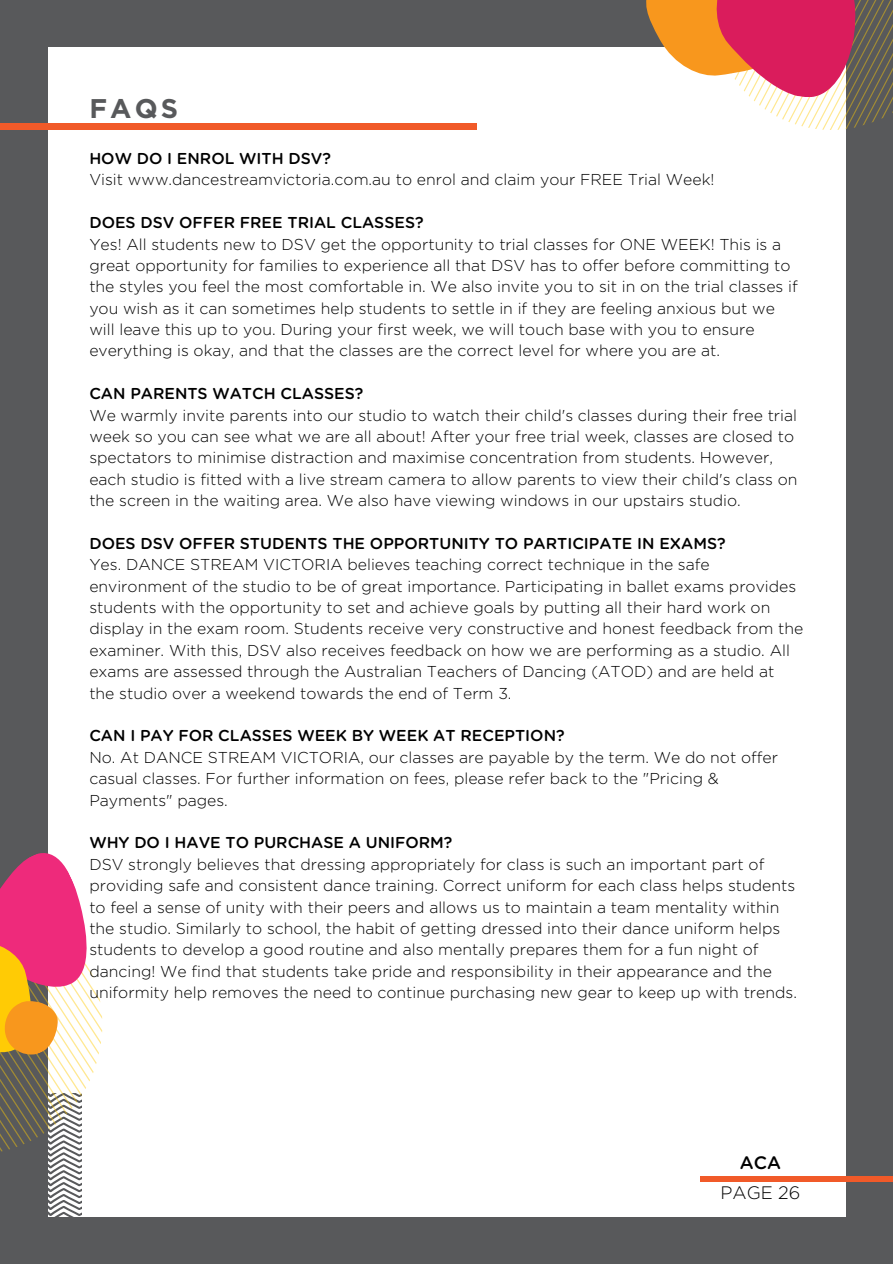
<style>
.page{position:relative;width:893px;height:1264px;background:#fff}
.page>*{position:absolute;margin:0;border:0;box-sizing:border-box;transform-origin:0 0}
.t1{font:700 27px "Gotham";color:#58595b}
.t2{font:300 18px "Gotham";color:#000}
.t3{font:500 18px "Gotham Rounded";color:#000}
.t4{font:300 15.75px/21.3px "Gotham";color:#000}
.t5{font:500 15.75px "Gotham Rounded";color:#000}
</style>
<div class="page">
<div style="left:0;top:0;width:892px;height:1263px;background:#58595b"></div>
<div style="left:48px;top:47px;width:797px;height:1169px;background:#fff"></div>
<hr style="left:700px;top:1176px;width:192px;height:4px;background:#f15a29">
<svg style="left:646px;top:0;width:246px;height:130px"></svg>
<svg style="left:0;top:853px;width:126px;height:364px"></svg>
<div style="left:0;top:124px;width:476px;height:6px;background:#f15a29"></div>
<p class="t1" style="left:89px;top:93px;width:90px">FAQS</p>
<p class="t5" style="left:89px;top:151px;width:243px">HOW DO I ENROL WITH DSV?</p>
<p class="t4" style="left:89px;top:170px;width:626px">Visit www.dancestreamvictoria.com.au to enrol and claim your FREE Trial Week!</p>
<p class="t5" style="left:89px;top:215px;width:336px">DOES DSV OFFER FREE TRIAL CLASSES?</p>
<p class="t4" style="left:89px;top:234px;width:710px">Yes! All students new to DSV get the opportunity to trial classes for ONE WEEK! This is a great opportunity for families to experience all that DSV has to offer before committing to the styles you feel the most comfortable in. We also invite you to sit in on the trial classes if you wish as it can sometimes help students to settle in if they are feeling anxious but we will leave this up to you. During your first week, we will touch base with you to ensure everything is okay, and that the classes are the correct level for where you are at.</p>
<p class="t5" style="left:89px;top:386px;width:275px">CAN PARENTS WATCH CLASSES?</p>
<p class="t4" style="left:89px;top:405px;width:709px">We warmly invite parents into our studio to watch their child's classes during their free trial week so you can see what we are all about! After your free trial week, classes are closed to spectators to minimise distraction and maximise concentration from students. However, each studio is fitted with a live stream camera to allow parents to view their child's class on the screen in the waiting area. We also have viewing windows in our upstairs studio.</p>
<p class="t5" style="left:89px;top:536px;width:637px">DOES DSV OFFER STUDENTS THE OPPORTUNITY TO PARTICIPATE IN EXAMS?</p>
<p class="t4" style="left:89px;top:555px;width:715px">Yes. DANCE STREAM VICTORIA believes teaching correct technique in the safe environment of the studio to be of great importance. Participating in ballet exams provides students with the opportunity to set and achieve goals by putting all their hard work on display in the exam room. Students receive very constructive and honest feedback from the examiner. With this, DSV also receives feedback on how we are performing as a studio. All exams are assessed through the Australian Teachers of Dancing (ATOD) and are held at the studio over a weekend towards the end of Term 3.</p>
<p class="t5" style="left:89px;top:728px;width:477px">CAN I PAY FOR CLASSES WEEK BY WEEK AT RECEPTION?</p>
<p class="t4" style="left:89px;top:747px;width:690px">No. At DANCE STREAM VICTORIA, our classes are payable by the term. We do not offer casual classes. For further information on fees, please refer back to the "Pricing &amp;<br>Payments" pages.</p>
<p class="t5" style="left:89px;top:835px;width:364px">WHY DO I HAVE TO PURCHASE A UNIFORM?</p>
<p class="t4" style="left:89px;top:854px;width:709px">DSV strongly believes that dressing appropriately for class is such an important part of providing safe and consistent dance training. Correct uniform for each class helps students to feel a sense of unity with their peers and allows us to maintain a team mentality within the studio. Similarly to school, the habit of getting dressed into their dance uniform helps students to develop a good routine and also mentally prepares them for a fun night of dancing! We find that students take pride and responsibility in their appearance and the uniformity help removes the need to continue purchasing new gear to keep up with trends.</p>
<p class="t3" style="left:739px;top:1154px;width:43px">ACA</p>
<p class="t2" style="left:720px;top:1184px;width:81px">PAGE 26</p>
</div>
